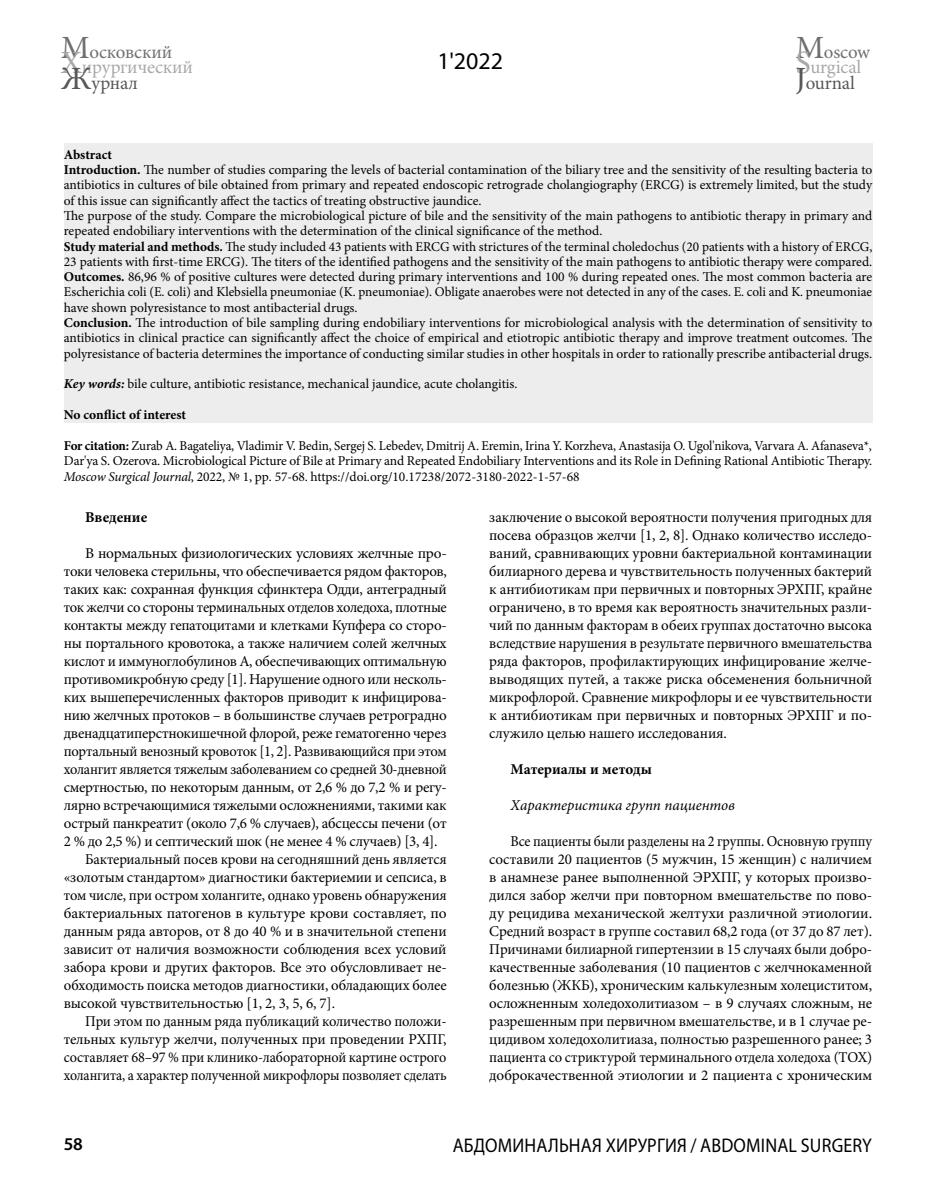
<style>
.page{position:relative;width:936px;height:1191px;background:#fff}
.page>*{position:absolute;margin:0;border:0;box-sizing:border-box;transform-origin:0 0}
.t1{font:32.4px "Minion Pro";color:#706f6f}
.t2{font:24px "Myriad Pro";color:#000}
.t3{font:19.8px "Myriad Pro";letter-spacing:.01em;color:#000;scale:.91 1}
.t4{font:18.9px/15.8px "Minion Pro";letter-spacing:-.01em;color:#a8a8a7}
.t5{font:600 18px "Myriad Pro";color:#000}
.t6{font:15px/18px "Minion Pro";letter-spacing:-.015em;color:#000;text-align:justify}
.t7{font:15px/18px "Minion Pro";letter-spacing:-.015em;color:#000;text-align:justify;scale:.94 1}
.t8{font:15px "Minion Pro";letter-spacing:-.015em;color:#000;scale:.93 1}
.t9{font:15px "Minion Pro";letter-spacing:-.015em;color:#000;scale:.96 1}
.t10{font:15px "Minion Pro";letter-spacing:-.015em;color:#000;scale:.95 1}
.t11{font:italic 15px "Minion Pro";color:#000}
.t12{font:700 15px "Minion Pro";color:#000}
.t13{font:13.5px/15.3px "Minion Pro";color:#000}
.t14{font:700 13.5px "Minion Pro";letter-spacing:-.005em;color:#000}
.s1{color:#706f6f}
.s2{font-size:32.4px}
.s3{font-size:32.4px;color:#575756}
.s4{color:#575756}
.s5{font-size:32.4px;color:#706f6f}
.s6{font-weight:700}
.s7{font-weight:700;font-style:italic}
.s8{font-style:italic}
</style>
<div class="page">
<div style="left:64px;top:143px;width:808px;height:19px;background:#ededed"></div>
<div style="left:64px;top:159px;width:808px;height:49px;background:#ededed"></div>
<div style="left:64px;top:205px;width:808px;height:34px;background:#ededed"></div>
<div style="left:64px;top:235px;width:808px;height:34px;background:#ededed"></div>
<div style="left:64px;top:266px;width:808px;height:49px;background:#ededed"></div>
<div style="left:64px;top:312px;width:808px;height:49px;background:#ededed"></div>
<div style="left:64px;top:358px;width:808px;height:19px;background:#ededed"></div>
<div style="left:64px;top:373px;width:808px;height:19px;background:#ededed"></div>
<div style="left:64px;top:388px;width:808px;height:19px;background:#ededed"></div>
<div style="left:64px;top:403px;width:808px;height:19px;background:#ededed"></div>
<h1 class="t1" style="left:61px;top:26px;width:30px">М</h1>
<p class="t4" style="left:61px;top:44px;width:134px;text-indent:29px"><span class="s1">осковский<br></span><span class="s2">Х</span>ирургический<br><span class="s3">Ж</span><span class="s4">урнал</span></p>
<h2 class="t2" style="left:437px;top:47px;width:67px">1'2022</h2>
<p class="t4" style="left:795px;top:44px;width:76px"><span class="s5">М</span><span class="s1">oscow<br></span><span class="s2">S</span>urgical<br><span class="s3">J</span><span class="s4">ournal</span></p>
<p class="t13" style="left:64px;top:147px;width:810px"><span class="s6">Abstract<br>Introduction.</span> The number of studies comparing the levels of bacterial contamination of the biliary tree and the sensitivity of the resulting bacteria to antibiotics in cultures of bile obtained from primary and repeated endoscopic retrograde cholangiography (ERCG) is extremely limited, but the study of this issue can significantly affect the tactics of treating obstructive jaundice.<br>The purpose of the study. Compare the microbiological picture of bile and the sensitivity of the main pathogens to antibiotic therapy in primary and repeated endobiliary interventions with the determination of the clinical significance of the method.<br><span class="s6">Study material and methods.</span> The study included 43 patients with ERCG with strictures of the terminal choledochus (20 patients with a history of ERCG, 23 patients with first-time ERCG). The titers of the identified pathogens and the sensitivity of the main pathogens to antibiotic therapy were compared.<br><span class="s6">Outcomes.</span> 86,96 % of positive cultures were detected during primary interventions and 100 % during repeated ones. The most common bacteria are Escherichia coli (E. coli) and Klebsiella pneumoniae (K. pneumoniae). Obligate anaerobes were not detected in any of the cases. E. coli and K. pneumoniae have shown polyresistance to most antibacterial drugs.<br><span class="s6">Conclusion.</span> The introduction of bile sampling during endobiliary interventions for microbiological analysis with the determination of sensitivity to antibiotics in clinical practice can significantly affect the choice of empirical and etiotropic antibiotic therapy and improve treatment outcomes. The polyresistance of bacteria determines the importance of conducting similar studies in other hospitals in order to rationally prescribe antibacterial drugs.</p>
<p class="t13" style="left:64px;top:376px;width:455px"><span class="s7">Key words:</span> bile culture, antibiotic resistance, mechanical jaundice, acute cholangitis.</p>
<p class="t14" style="left:64px;top:405px;width:124px">No conflict of interest</p>
<p class="t13" style="left:64px;top:437px;width:809px;line-height:15.8px;text-align:justify"><span class="s6">For citation:</span> Zurab A. Bagateliya, Vladimir V. Bedin, Sergej S. Lebedev, Dmitrij A. Eremin, Irina Y. Korzheva, Anastasija O. Ugol'nikova, Varvara A. Afanaseva*, Dar'ya S. Ozerova. Microbiological Picture of Bile at Primary and Repeated Endobiliary Interventions and its Role in Defining Rational Antibiotic Therapy.<br><span class="s8">Moscow Surgical Journal</span>, 2022, № 1, pр. 57-68. https://doi.org/10.17238/2072-3180-2022-1-57-68</p>
<p class="t12" style="left:85px;top:507px;width:64px">Введение</p>
<p class="t6" style="left:85px;top:544px;width:363px">В нормальных физиологических условиях желчные про-</p>
<p class="t6" style="left:64px;top:562px;width:384px">токи человека стерильны, что обеспечивается рядом факторов,</p>
<p class="t6" style="left:64px;top:580px;width:384px">таких как: сохранная функция сфинктера Одди, антеградный</p>
<p class="t6" style="left:64px;top:598px;width:384px">ток желчи со стороны терминальных отделов холедоха, плотные</p>
<p class="t6" style="left:64px;top:616px;width:384px">контакты между гепатоцитами и клетками Купфера со сторо-</p>
<p class="t6" style="left:64px;top:634px;width:384px">ны портального кровотока, а также наличием солей желчных</p>
<p class="t6" style="left:64px;top:652px;width:384px">кислот и иммуноглобулинов А, обеспечивающих оптимальную</p>
<p class="t6" style="left:64px;top:670px;width:384px">противомикробную среду [1]. Нарушение одного или несколь-</p>
<p class="t6" style="left:64px;top:688px;width:384px">ких вышеперечисленных факторов приводит к инфицирова-</p>
<p class="t6" style="left:64px;top:706px;width:384px">нию желчных протоков – в большинстве случаев ретроградно</p>
<p class="t6" style="left:64px;top:724px;width:384px">двенадцатиперстнокишечной флорой, реже гематогенно через</p>
<p class="t6" style="left:64px;top:742px;width:384px">портальный венозный кровоток [1, 2]. Развивающийся при этом</p>
<p class="t9" style="left:64px;top:759px;width:400px">холангит является тяжелым заболеванием со средней 30-дневной</p>
<p class="t6" style="left:64px;top:778px;width:384px">смертностью, по некоторым данным, от 2,6 % до 7,2 % и регу-</p>
<p class="t6" style="left:64px;top:796px;width:384px">лярно встречающимися тяжелыми осложнениями, такими как</p>
<p class="t6" style="left:64px;top:814px;width:384px">острый панкреатит (около 7,6 % случаев), абсцессы печени (от</p>
<p class="t6" style="left:64px;top:832px;width:375px">2 % до 2,5 %) и септический шок (не менее 4 % случаев) [3, 4].</p>
<p class="t6" style="left:85px;top:850px;width:363px">Бактериальный посев крови на сегодняшний день является</p>
<p class="t6" style="left:64px;top:868px;width:384px">«золотым стандартом» диагностики бактериемии и сепсиса, в</p>
<p class="t6" style="left:64px;top:886px;width:384px">том числе, при остром холангите, однако уровень обнаружения</p>
<p class="t6" style="left:64px;top:904px;width:384px">бактериальных патогенов в культуре крови составляет, по</p>
<p class="t6" style="left:64px;top:922px;width:384px">данным ряда авторов, от 8 до 40 % и в значительной степени</p>
<p class="t6" style="left:64px;top:940px;width:384px">зависит от наличия возможности соблюдения всех условий</p>
<p class="t6" style="left:64px;top:958px;width:384px">забора крови и других факторов. Все это обусловливает не-</p>
<p class="t6" style="left:64px;top:976px;width:384px">обходимость поиска методов диагностики, обладающих более</p>
<p class="t6" style="left:64px;top:994px;width:273px">высокой чувствительностью [1, 2, 3, 5, 6, 7].</p>
<p class="t6" style="left:85px;top:1012px;width:363px">При этом по данным ряда публикаций количество положи-</p>
<p class="t6" style="left:64px;top:1030px;width:384px">тельных культур желчи, полученных при проведении РХПГ,</p>
<p class="t10" style="left:64px;top:1047px;width:404px">составляет 68–97 % при клинико-лабораторной картине острого</p>
<p class="t8" style="left:64px;top:1065px;width:413px">холангита, а характер полученной микрофлоры позволяет сделать</p>
<p class="t6" style="left:489px;top:508px;width:384px">заключение о высокой вероятности получения пригодных для посева образцов желчи [1, 2, 8]. Однако количество исследо&shy;ваний, сравнивающих уровни бактериальной контаминации билиарного дерева и чувствительность полученных бактерий к антибиотикам при первичных и повторных ЭРХПГ, крайне ограничено, в то время как вероятность значительных разли&shy;чий по данным факторам в обеих группах достаточно высока вследствие нарушения в результате первичного вмешательства ряда факторов, профилактирующих инфицирование желче&shy;выводящих путей, а также риска обсеменения больничной микрофлорой. Сравнение микрофлоры и ее чувствительности к антибиотикам при первичных и повторных ЭРХПГ и по&shy;служило целью нашего исследования.</p>
<p class="t12" style="left:510px;top:759px;width:143px">Материалы и методы</p>
<p class="t11" style="left:510px;top:795px;width:226px">Характеристика групп пациентов</p>
<p class="t7" style="left:489px;top:832px;width:409px;text-indent:21px">Все пациенты были разделены на 2 группы. Основную группу составили 20 пациентов (5 мужчин, 15 женщин) с наличием в анамнезе ранее выполненной ЭРХПГ, у которых произво&shy;дился забор желчи при повторном вмешательстве по пово&shy;ду рецидива механической желтухи различной этиологии.<br>Средний возраст в группе составил 68,2 года (от 37 до 87 лет).<br>Причинами билиарной гипертензии в 15 случаях были добро&shy;качественные заболевания (10 пациентов с желчнокаменной болезнью (ЖКБ), хроническим калькулезным холециститом, осложненным холедохолитиазом – в 9 случаях сложным, не разрешенным при первичном вмешательстве, и в 1 случае ре&shy;цидивом холедохолитиаза, полностью разрешенного ранее; 3 пациента со стриктурой терминального отдела холедоха (ТОХ) доброкачественной этиологии и 2 пациента с хроническим</p>
<p class="t5" style="left:64px;top:1133px;width:21px">58</p>
<h3 class="t3" style="left:453px;top:1133px;width:462px">АБДОМИНАЛЬНАЯ ХИРУРГИЯ / ABDOMINAL SURGERY</h3>
</div>
